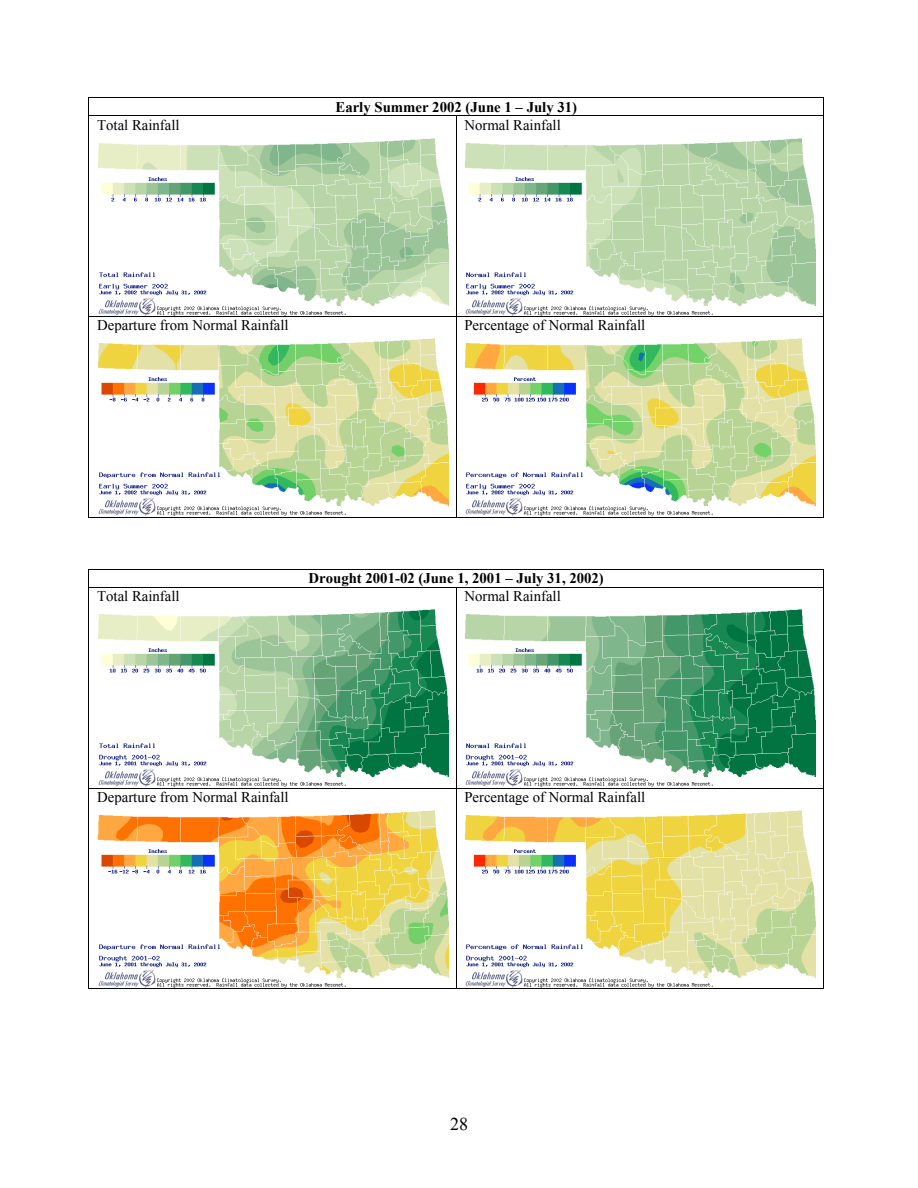
<style>
.page{position:relative;width:918px;height:1188px;background:#fff}
.page>*{position:absolute;margin:0;border:0;box-sizing:border-box;transform-origin:0 0}
.t1{font:18px "Times New Roman";color:#000}
.t2{font:14.7px "Times New Roman";color:#000}
.t3{font:700 14.7px "Times New Roman";color:#000}
</style>
<div class="page">
<hr style="left:89px;top:97px;width:734px;height:1px;background:#000">
<img style="left:98px;top:138px;width:350px;height:177px">
<img style="left:465px;top:138px;width:350px;height:177px">
<hr style="left:89px;top:115px;width:367px;height:1px;background:#000">
<hr style="left:457px;top:115px;width:366px;height:1px;background:#000">
<svg style="left:823px;top:97px;width:1px;height:19px"></svg>
<hr style="left:89px;top:116px;width:1px;height:200px;background:#000">
<hr style="left:456px;top:116px;width:1px;height:200px;background:#000">
<hr style="left:823px;top:116px;width:1px;height:200px;background:#000">
<img style="left:98px;top:338px;width:350px;height:178px">
<img style="left:464px;top:338px;width:351px;height:178px">
<hr style="left:89px;top:316px;width:367px;height:1px;background:#000">
<hr style="left:457px;top:316px;width:366px;height:1px;background:#000">
<hr style="left:89px;top:316px;width:1px;height:201px;background:#000">
<hr style="left:89px;top:517px;width:367px;height:1px;background:#000">
<hr style="left:456px;top:316px;width:1px;height:201px;background:#000">
<hr style="left:457px;top:517px;width:366px;height:1px;background:#000">
<hr style="left:823px;top:316px;width:1px;height:201px;background:#000">
<hr style="left:89px;top:569px;width:734px;height:1px;background:#000">
<img style="left:98px;top:609px;width:350px;height:178px">
<img style="left:465px;top:609px;width:350px;height:178px">
<hr style="left:89px;top:587px;width:367px;height:1px;background:#000">
<hr style="left:457px;top:587px;width:366px;height:1px;background:#000">
<svg style="left:823px;top:569px;width:1px;height:19px"></svg>
<hr style="left:89px;top:588px;width:1px;height:200px;background:#000">
<hr style="left:456px;top:588px;width:1px;height:200px;background:#000">
<hr style="left:823px;top:588px;width:1px;height:200px;background:#000">
<img style="left:97px;top:810px;width:351px;height:178px">
<img style="left:464px;top:810px;width:351px;height:178px">
<hr style="left:89px;top:788px;width:367px;height:1px;background:#000">
<hr style="left:457px;top:788px;width:366px;height:1px;background:#000">
<hr style="left:89px;top:788px;width:1px;height:200px;background:#000">
<hr style="left:89px;top:988px;width:367px;height:1px;background:#000">
<hr style="left:456px;top:788px;width:1px;height:200px;background:#000">
<hr style="left:457px;top:988px;width:366px;height:1px;background:#000">
<hr style="left:823px;top:788px;width:1px;height:200px;background:#000">
<p class="t3" style="left:336px;top:99px;width:243px">Early Summer 2002 (June 1 – July 31)</p>
<p class="t2" style="left:97px;top:117px;width:84px">Total Rainfall</p>
<p class="t2" style="left:464px;top:117px;width:98px">Normal Rainfall</p>
<p class="t2" style="left:97px;top:317px;width:193px">Departure from Normal Rainfall</p>
<p class="t2" style="left:464px;top:317px;width:182px">Percentage of Normal Rainfall</p>
<p class="t3" style="left:309px;top:570px;width:297px">Drought 2001-02 (June 1, 2001 – July 31, 2002)</p>
<p class="t2" style="left:97px;top:588px;width:84px">Total Rainfall</p>
<p class="t2" style="left:464px;top:588px;width:98px">Normal Rainfall</p>
<p class="t2" style="left:97px;top:789px;width:193px">Departure from Normal Rainfall</p>
<p class="t2" style="left:464px;top:789px;width:182px">Percentage of Normal Rainfall</p>
<p class="t1" style="left:450px;top:1114px;width:19px">28</p>
</div>
